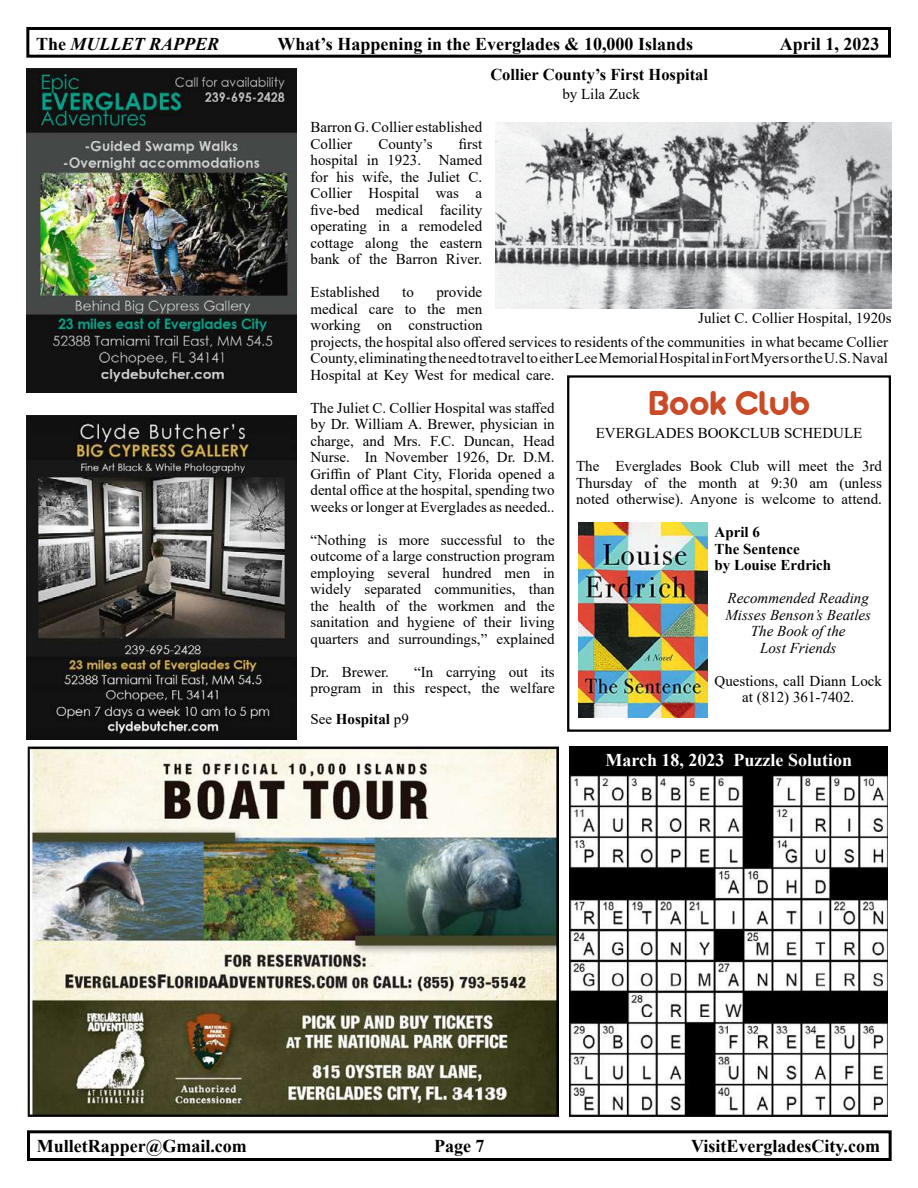
<style>
.page{position:relative;width:918px;height:1188px;background:#fff}
.page>*{position:absolute;margin:0;border:0;box-sizing:border-box;transform-origin:0 0}
.t1{font:37.5px "Arista 2.0 Alternate";color:#c94b27}
.t2{font:700 18px "Times New Roman";color:#000}
.t3{font:700 18px "Times New Roman";color:#fff}
.t4{font:italic 700 18px "Times New Roman";color:#000}
.t5{font:700 16.5px "Times New Roman";color:#000}
.t6{font:15px/16.5px "Times New Roman";color:#000;text-align:justify}
.t7{font:italic 15px/16.5px "Times New Roman";color:#000;text-align:center}
.t8{font:700 15px/16.5px "Times New Roman";color:#000}
.s1{font-style:normal}
.s2{font-weight:400}
</style>
<div class="page">
<img style="left:27px;top:747px;width:532px;height:369px">
<img style="left:26px;top:69px;width:270px;height:324px">
<img style="left:26px;top:415px;width:270px;height:324px">
<div style="left:569px;top:747px;width:319px;height:369px;background:#000"></div>
<img style="left:569px;top:775px;width:319px;height:341px">
<div style="left:567px;top:375px;width:324px;height:357px;border:2px solid #000"></div>
<img style="left:579px;top:523px;width:129px;height:195px">
<img style="left:496px;top:123px;width:396px;height:186px">
<div style="left:27px;top:1130px;width:865px;height:31px;border:3px solid #000"></div>
<div style="left:26px;top:27px;width:865px;height:31px;border:3px solid #000"></div>
<p class="t4" style="left:36px;top:31px;width:185px"><span class="s1">The</span> MULLET RAPPER</p>
<p class="t2" style="left:278px;top:31px;width:417px">What’s Happening in the Everglades &amp; 10,000 Islands</p>
<p class="t2" style="left:780px;top:31px;width:101px">April 1, 2023</p>
<p class="t5" style="left:490px;top:63px;width:219px">Collier County’s First Hospital</p>
<p class="t6" style="left:562px;top:85px;width:79px">by Lila Zuck</p>
<p class="t6" style="left:311px;top:118px;width:173px">Barron G. Collier established<br>Collier</p>
<p class="t6" style="left:311px;top:135px;width:173px;text-indent:148px">first hospital in 1923. Named for his wife, the Juliet C.<br>Collier Hospital was a five-bed medical facility operating in a remodeled cottage along the eastern bank of the Barron River.</p>
<p class="t6" style="left:311px;top:283px;width:71px">Established</p>
<p class="t6" style="left:402px;top:283px;width:13px">to</p>
<p class="t6" style="left:378px;top:135px;width:56px">County’s</p>
<p class="t6" style="left:310px;top:283px;width:579px;text-align:left;text-indent:126px">provide<br>medical care to the men<br>working on construction<br>projects, the hospital also offered services to residents of the communities in what became Collier County, eliminating the need to travel to either Lee Memorial Hospital in Fort Myers or the U.S. Naval Hospital at Key West for medical care.</p>
<p class="t6" style="left:310px;top:399px;width:246px">The Juliet C. Collier Hospital was staffed by Dr. William A. Brewer, physician in charge, and Mrs. F.C. Duncan, Head Nurse. In November 1926, Dr. D.M.<br>Griffin of Plant City, Florida opened a dental office at the hospital, spending two weeks or longer at Everglades as needed..</p>
<p class="t6" style="left:310px;top:531px;width:246px">“Nothing is more successful to the outcome of a large construction program employing several hundred men in widely separated communities, than the health of the workmen and the sanitation and hygiene of their living quarters and surroundings,” explained</p>
<p class="t6" style="left:310px;top:663px;width:80px">Dr. Brewer.</p>
<p class="t6" style="left:698px;top:309px;width:195px">Juliet C. Collier Hospital, 1920s</p>
<h1 class="t1" style="left:648px;top:379px;width:163px">Book Club</h1>
<p class="t6" style="left:596px;top:425px;width:268px">EVERGLADES BOOKCLUB SCHEDULE</p>
<p class="t6" style="left:576px;top:458px;width:307px">The Everglades Book Club will meet the 3rd Thursday of the month at 9:30 am (unless noted otherwise). Anyone is welcome to attend.</p>
<p class="t8" style="left:715px;top:524px;width:118px">April 6<br>The Sentence<br>by Louise Erdrich</p>
<p class="t7" style="left:725px;top:590px;width:147px">Recommended Reading<br>Misses Benson’s Beatles<br>The Book of the<br>Lost Friends</p>
<p class="t6" style="left:715px;top:672px;width:169px;text-align:center">Questions, call Diann Lock at (812) 361-7402.</p>
<p class="t6" style="left:310px;top:663px;width:246px;text-align:right">“In carrying out its<br>program in this respect, the welfare</p>
<p class="t8" style="left:310px;top:710px;width:100px"><span class="s2">See</span> Hospital <span class="s2">p9</span></p>
<p class="t3" style="left:605px;top:747px;width:248px">March 18, 2023 Puzzle Solution</p>
<p class="t2" style="left:37px;top:1133px;width:212px">MulletRapper@Gmail.com</p>
<p class="t2" style="left:691px;top:1133px;width:190px">VisitEvergladesCity.com</p>
<p class="t2" style="left:434px;top:1133px;width:52px">Page 7</p>
</div>
